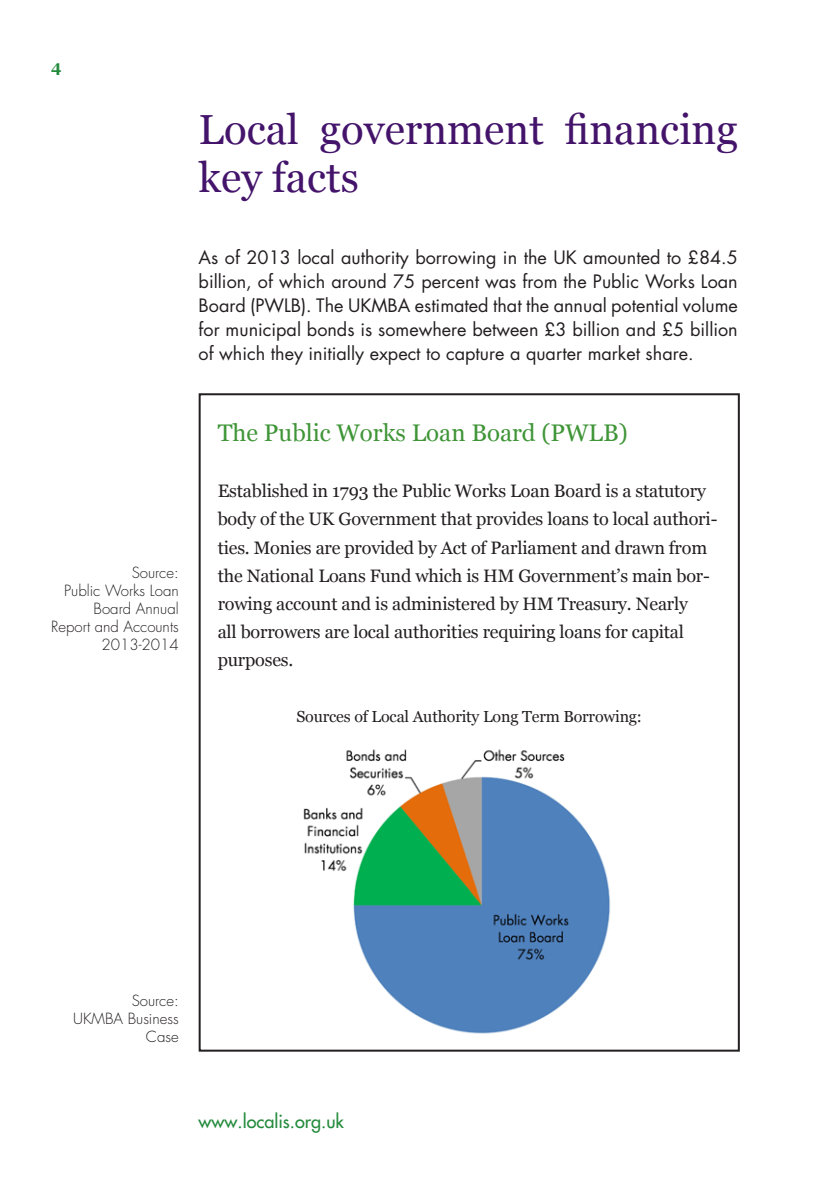
<style>
.page{position:relative;width:840px;height:1191px;background:#fff}
.page>*{position:absolute;margin:0;border:0;box-sizing:border-box;transform-origin:0 0}
.t1{font:42px/48px "Georgia";color:#44146b}
.t2{font:24px "Georgia";color:#3f9537}
.t3{font:18px/28px "Georgia";letter-spacing:-.01em;color:#231f20}
.t4{font:18px/24px "Futura Std";color:#231f20;text-align:justify}
.t5{font:500 18px "Futura Std";color:#238b3c}
.t6{font:16px "Georgia";letter-spacing:-.01em;color:#231f20}
.t7{font:700 16px "Georgia";color:#238b3c}
.t8{font:300 15px/18px "Futura Std";color:#231f20;text-align:right}
</style>
<div class="page">
<div style="left:198px;top:393px;width:541px;height:658px;border:2px solid #231f20"></div>
<img style="left:303px;top:749px;width:308px;height:285px">
<p class="t7" style="left:51px;top:56px;width:12px">4</p>
<h1 class="t1" style="left:198px;top:106px;width:540px">Local government financing key facts</h1>
<p class="t4" style="left:198px;top:246px;width:540px">As of 2013 local authority borrowing in the UK amounted to £84.5 billion, of which around 75 percent was from the Public Works Loan Board (PWLB). The UKMBA estimated that the annual potential volume for municipal bonds is somewhere between £3 billion and £5 billion of which they initially expect to capture a quarter market share.</p>
<p class="t8" style="left:51px;top:564px;width:129px">Source:<br>Public Works Loan<br>Board Annual<br>Report and Accounts<br>2013-2014</p>
<h2 class="t2" style="left:217px;top:418px;width:411px">The Public Works Loan Board (PWLB)</h2>
<p class="t3" style="left:217px;top:477px;width:501px">Established in 1793 the Public Works Loan Board is a statutory body of the UK Government that provides loans to local authori&shy;ties. Monies are provided by Act of Parliament and drawn from the National Loans Fund which is HM Government’s main bor&shy;rowing account and is administered by HM Treasury. Nearly<br>all borrowers are local authorities requiring loans for capital purposes.</p>
<p class="t6" style="left:296px;top:706px;width:347px">Sources of Local Authority Long Term Borrowing:</p>
<p class="t8" style="left:73px;top:992px;width:107px">Source:<br>UKMBA Business<br>Case</p>
<p class="t5" style="left:198px;top:1110px;width:147px">www.localis.org.uk</p>
</div>
